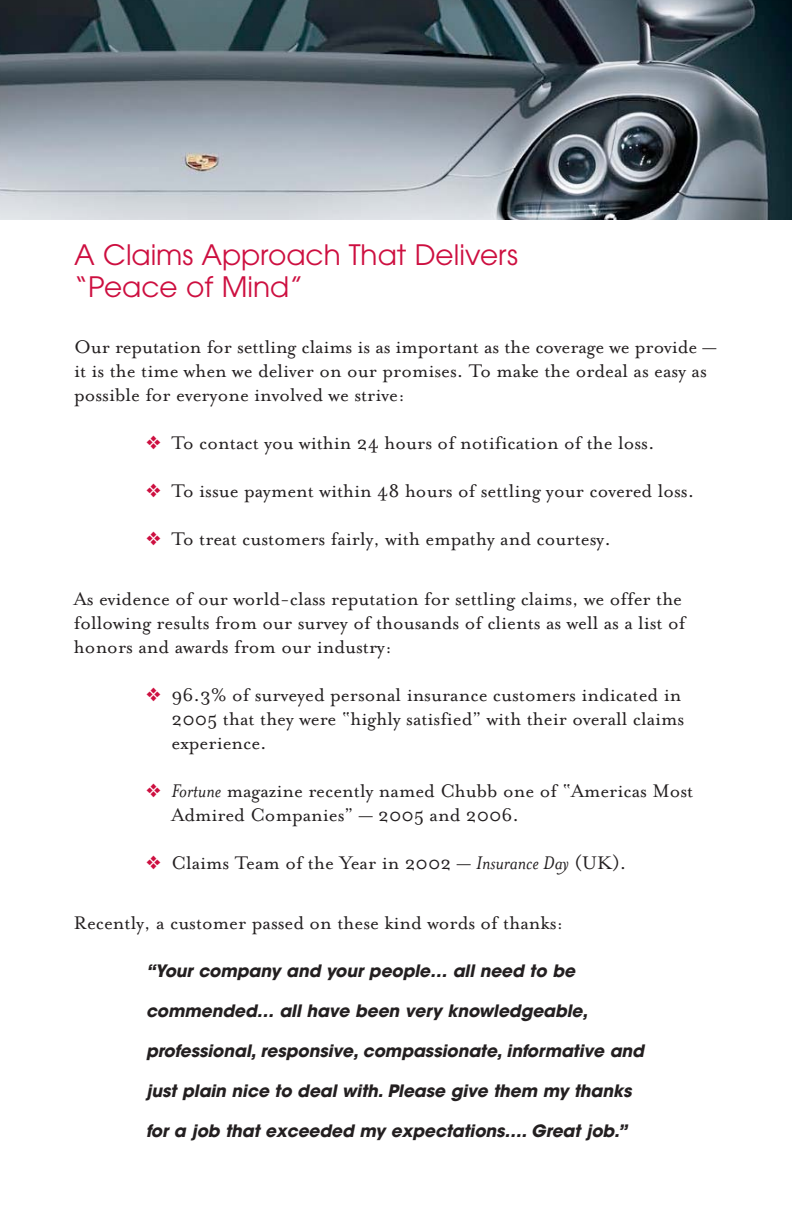
<style>
.page{position:relative;width:792px;height:1224px;background:#fff}
.page>*{position:absolute;margin:0;border:0;box-sizing:border-box;transform-origin:0 0}
.t1{font:28px/32px "Avant Garde";color:#cd0f40}
.t2{font:21px/24px "Mrs Eaves Roman";color:#231f20}
.t3{font:italic 700 17px "Avant Garde LT";letter-spacing:-.005em;color:#231f20}
.s1{color:#cd0f40}
.s2{font-family:"Mrs Eaves";font-style:italic}
</style>
<div class="page">
<svg style="left:0;top:0;width:792px;height:220px;background:#707b84"></svg>
<h1 class="t1" style="left:74px;top:241px;width:446px">A Claims Approach That Delivers “Peace of Mind”</h1>
<p class="t2" style="left:74px;top:333px;width:644px">Our reputation for settling claims is as important as the coverage we provide — it is the time when we deliver on our promises. To make the ordeal as easy as possible for everyone involved we strive:</p>
<p class="t2" style="left:146px;top:429px;width:510px"><span class="s1">❖</span> To contact you within 24 hours of notification of the loss.</p>
<p class="t2" style="left:146px;top:477px;width:550px"><span class="s1">❖</span> To issue payment within 48 hours of settling your covered loss.</p>
<p class="t2" style="left:146px;top:525px;width:466px"><span class="s1">❖</span> To treat customers fairly, with empathy and courtesy.</p>
<p class="t2" style="left:74px;top:585px;width:613px">As evidence of our world-class reputation for settling claims, we offer the following results from our survey of thousands of clients as well as a list of honors and awards from our industry:</p>
<p class="t2" style="left:172px;top:681px;width:514px;text-indent:-26px"><span class="s1">❖</span> 96.3% of surveyed personal insurance customers indicated in<br>2005 that they were “highly satisfied” with their overall claims experience.</p>
<p class="t2" style="left:172px;top:777px;width:523px;text-indent:-26px"><span class="s1">❖</span> <span class="s2">Fortune</span> magazine recently named Chubb one of “Americas Most<br>Admired Companies” — 2005 and 2006.</p>
<p class="t2" style="left:146px;top:849px;width:482px"><span class="s1">❖</span> Claims Team of the Year in 2002 — <span class="s2">Insurance Day</span> (UK).</p>
<p class="t2" style="left:74px;top:909px;width:491px">Recently, a customer passed on these kind words of thanks:</p>
<p class="t3" style="left:146px;top:963px;width:431px">“Your company and your people… all need to be</p>
<p class="t3" style="left:146px;top:1003px;width:443px">commended… all have been very knowledgeable,</p>
<p class="t3" style="left:146px;top:1043px;width:500px">professional, responsive, compassionate, informative and</p>
<p class="t3" style="left:146px;top:1083px;width:487px">just plain nice to deal with. Please give them my thanks</p>
<p class="t3" style="left:146px;top:1123px;width:483px">for a job that exceeded my expectations…. Great job.”</p>
</div>
